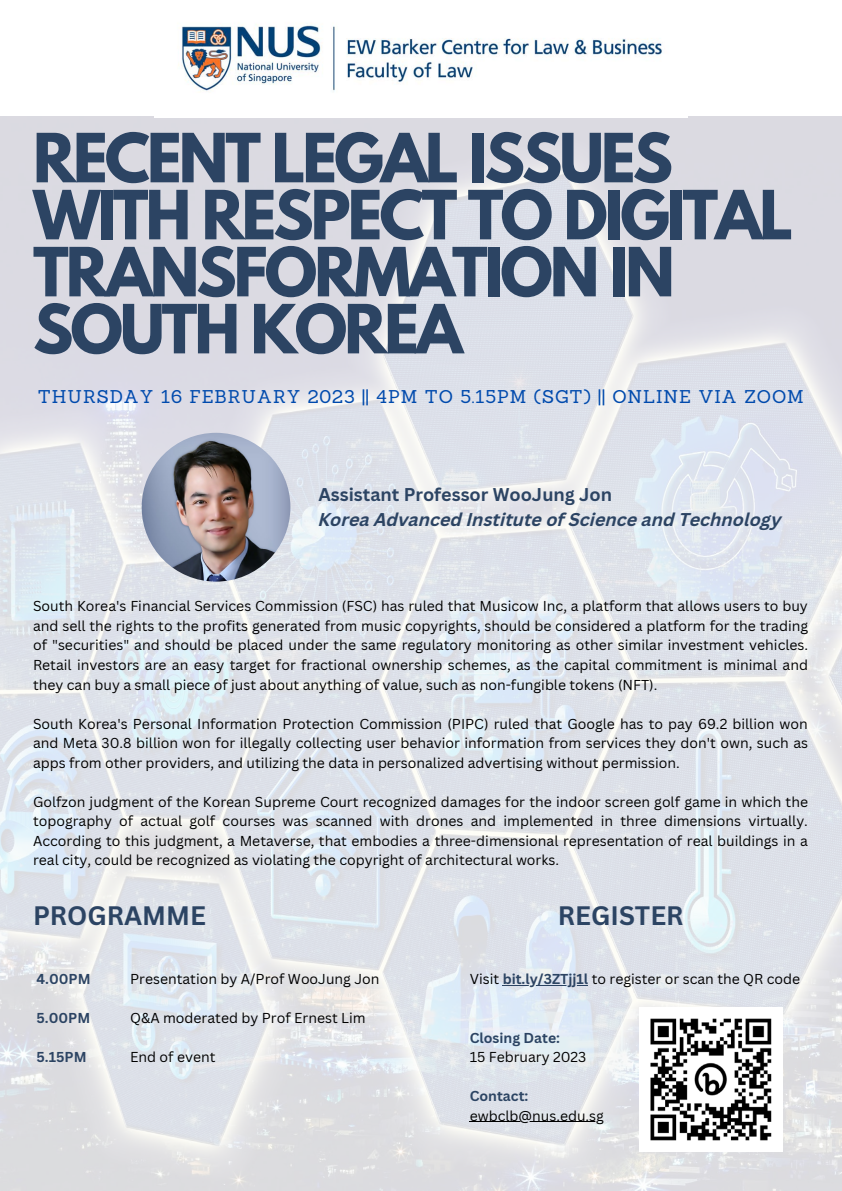
<style>
.page{position:relative;width:842px;height:1191px;background:#fff}
.page>*{position:absolute;margin:0;border:0;box-sizing:border-box;transform-origin:0 0}
.t1{font:700 60px/57px "League Spartan";letter-spacing:-.05em;color:#2c4463}
.t2{font:700 26px "Canva Sans";color:#2c4463}
.t3{font:18px "Sanchez";letter-spacing:.05em;color:#004aad}
.t4{font:italic 700 18px "Canva Sans";color:#2c4463}
.t5{font:700 18px "Canva Sans";color:#2c4463}
.t6{font:14px/19.5px "Canva Sans";color:#000;text-align:justify}
.t7{font:700 14px "Canva Sans";color:#2c4463}
.s1{font-weight:700;color:#2c4463}
</style>
<div class="page">
<img style="left:0;top:116px;width:842px;height:1074px">
<img style="left:154px;top:25px;width:533px;height:92px">
<img style="left:142px;top:433px;width:148px;height:148px;border-radius:50%">
<img style="left:639px;top:1007px;width:143px;height:143px">
<hr style="left:503px;top:984px;width:85px;height:1px;background:#2c4463">
<hr style="left:470px;top:1121px;width:134px;height:1px;background:#000">
<h1 class="t1" style="left:33px;top:137px;width:761px">RECENT LEGAL ISSUES<br>WITH RESPECT TO DIGITAL<br>TRANSFORMATION IN<br>SOUTH KOREA</h1>
<p class="t3" style="left:38px;top:385px;width:767px">THURSDAY 16 FEBRUARY 2023 || 4PM TO 5.15PM (SGT) || ONLINE VIA ZOOM</p>
<p class="t5" style="left:318px;top:482px;width:295px">Assistant Professor WooJung Jon</p>
<p class="t4" style="left:318px;top:512px;width:465px">Korea Advanced Institute of Science and Technology</p>
<p class="t6" style="left:33px;top:596px;width:777px">South Korea's Financial Services Commission (FSC) has ruled that Musicow Inc, a platform that allows users to buy and sell the rights to the profits generated from music copyrights, should be considered a platform for the trading of "securities" and should be placed under the same regulatory monitoring as other similar investment vehicles.<br>Retail investors are an easy target for fractional ownership schemes, as the capital commitment is minimal and they can buy a small piece of just about anything of value, such as non-fungible tokens (NFT).</p>
<p class="t6" style="left:33px;top:713px;width:777px">South Korea's Personal Information Protection Commission (PIPC) ruled that Google has to pay 69.2 billion won and Meta 30.8 billion won for illegally collecting user behavior information from services they don't own, such as apps from other providers, and utilizing the data in personalized advertising without permission.</p>
<p class="t6" style="left:33px;top:791px;width:776px">Golfzon judgment of the Korean Supreme Court recognized damages for the indoor screen golf game in which the topography of actual golf courses was scanned with drones and implemented in three dimensions virtually.<br>According to this judgment, a Metaverse, that embodies a three-dimensional representation of real buildings in a real city, could be recognized as violating the copyright of architectural works.</p>
<h2 class="t2" style="left:33px;top:897px;width:175px">PROGRAMME</h2>
<h2 class="t2" style="left:558px;top:897px;width:127px">REGISTER</h2>
<p class="t7" style="left:37px;top:969px;width:56px">4.00PM</p>
<p class="t7" style="left:37px;top:1008px;width:55px">5.00PM</p>
<p class="t7" style="left:37px;top:1047px;width:52px">5.15PM</p>
<p class="t6" style="left:130px;top:968px;width:251px">Presentation by A/Prof WooJung Jon</p>
<p class="t6" style="left:130px;top:1007px;width:237px">Q&amp;A moderated by Prof Ernest Lim</p>
<p class="t6" style="left:130px;top:1046px;width:87px">End of event</p>
<p class="t6" style="left:470px;top:968px;width:332px">Visit <span class="s1">bit.ly/3ZTjj1l</span> to register or scan the QR code</p>
<p class="t7" style="left:470px;top:1027px;width:92px">Closing Date:</p>
<p class="t6" style="left:470px;top:1046px;width:118px">15 February 2023</p>
<p class="t7" style="left:470px;top:1085px;width:60px">Contact:</p>
<p class="t6" style="left:470px;top:1105px;width:136px">ewbclb@nus.edu.sg</p>
</div>
